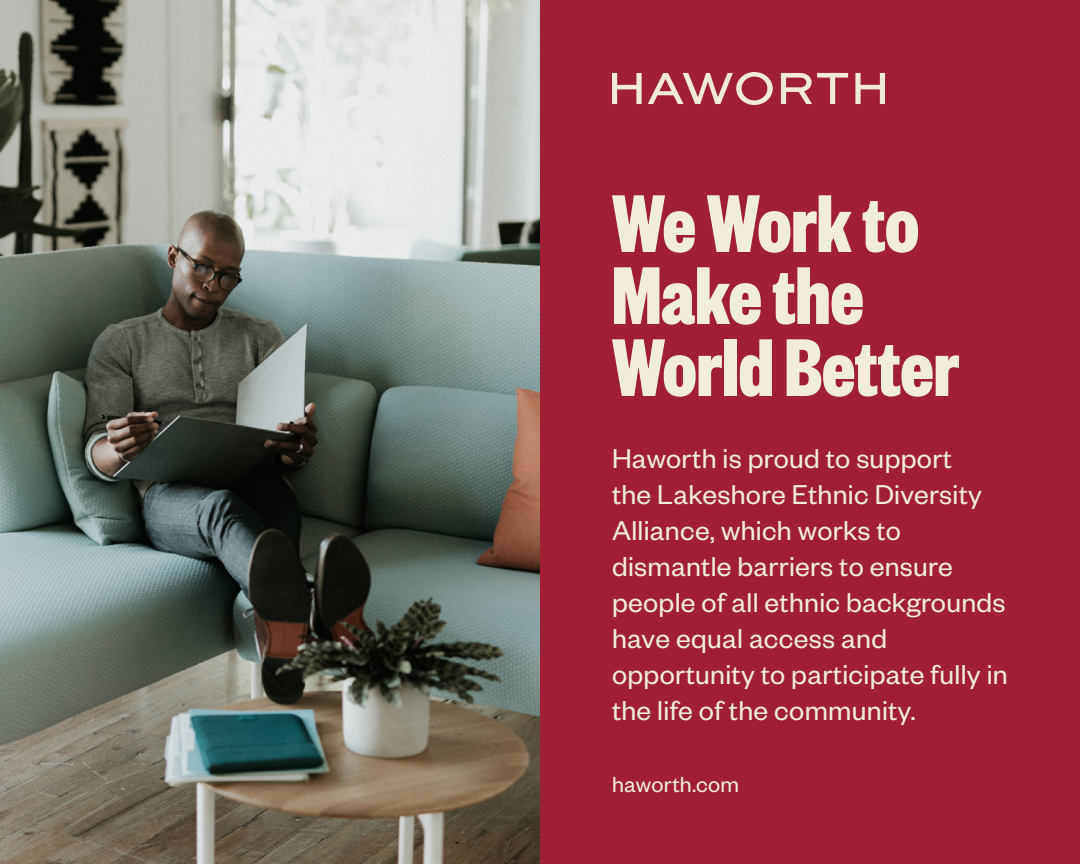
<style>
.page{position:relative;width:1080px;height:864px;background:#fff}
.page>*{position:absolute;margin:0;border:0;box-sizing:border-box;transform-origin:0 0}
.t1{font:700 90px/72px "Founders Grotesk X Cond";letter-spacing:-.005em;color:#f2ecdb}
.t2{font:30px/36px "Founders Grotesk";letter-spacing:.01em;color:#f2ecdb}
.t3{font:24px "Founders Grotesk";letter-spacing:.01em;color:#f2ecdb}
</style>
<div class="page">
<div style="left:540px;top:0;width:540px;height:864px;background:#a01f36"></div>
<svg style="left:612px;top:72px;width:273px;height:33px"></svg>
<img style="left:0;top:0;width:540px;height:864px">
<p class="t1" style="left:612px;top:183px;width:349px">We Work to<br>Make the<br>World Better</p>
<p class="t2" style="left:612px;top:439px;width:397px">Haworth is proud to support<br>the Lakeshore Ethnic Diversity<br>Alliance, which works to dismantle barriers to ensure people of all ethnic backgrounds have equal access and opportunity to participate fully in the life of the community.</p>
<p class="t3" style="left:612px;top:770px;width:129px">haworth.com</p>
</div>
